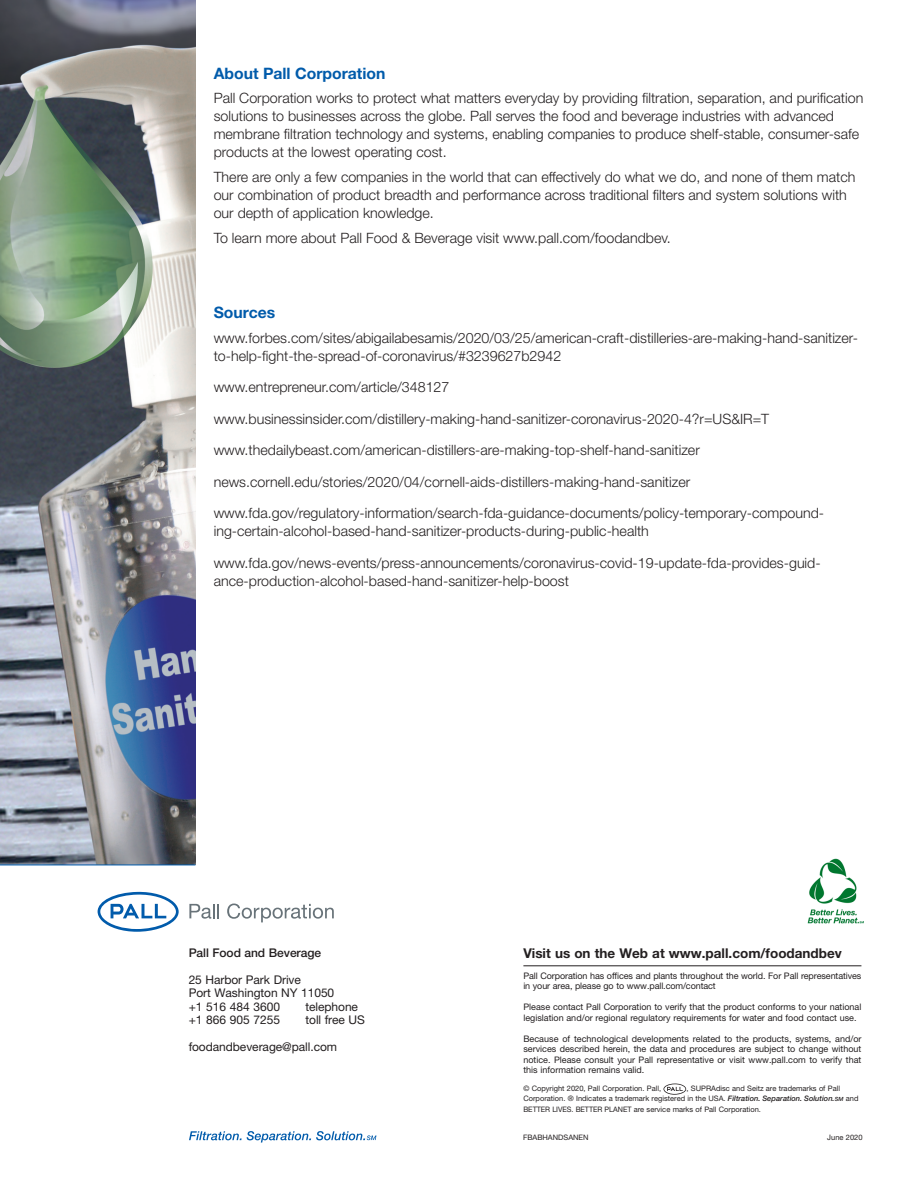
<style>
.page{position:relative;width:918px;height:1188px;background:#fff}
.page>*{position:absolute;margin:0;border:0;box-sizing:border-box;transform-origin:0 0}
.t1{font:700 15.75px "Helvetica Neue LT Std";color:#015bab}
.t2{font:300 14.25px/18px "Helvetica Neue LT Std";color:#231f20}
.t3{font:700 13.5px "Helvetica Neue LT Std";color:#231f20}
.Address_Block{font:12px "Helvetica Neue LT Std";letter-spacing:-.005em;color:#231f20}
.Address_Block-2{font:500 12px "Helvetica Neue LT Std";letter-spacing:-.005em;color:#231f20}
.t4{font:9px/10.5px "Helvetica Neue LT Std";color:#231f20}
.t5{font:7.5px/10.5px "Helvetica Neue LT Std";color:#231f20}
.s1{font-weight:500;font-style:italic}
.s2{font-weight:500;font-style:italic;font-size:5.7px}
</style>
<div class="page">
<img style="left:0;top:0;width:195px;height:865px">
<svg style="left:189px;top:1131px;width:187px;height:12px"></svg>
<hr style="left:523px;top:965px;width:338px;height:1px;background:#231f20">
<svg style="left:663px;top:1084px;width:23px;height:11px"></svg>
<svg style="left:189px;top:904px;width:30px;height:15px"></svg>
<svg style="left:227px;top:904px;width:107px;height:18px"></svg>
<svg style="left:98px;top:892px;width:81px;height:40px"></svg>
<hr style="left:0;top:865px;width:195px;height:1px;background:#015bab">
<img style="left:808px;top:859px;width:56px;height:64px">
<p class="t1" style="left:214px;top:63px;width:173px">About Pall Corporation</p>
<p class="t2" style="left:214px;top:89px;width:651px">Pall Corporation works to protect what matters everyday by providing filtration, separation, and purification solutions to businesses across the globe. Pall serves the food and beverage industries with advanced membrane filtration technology and systems, enabling companies to produce shelf-stable, consumer-safe products at the lowest operating cost.</p>
<p class="t2" style="left:214px;top:168px;width:643px">There are only a few companies in the world that can effectively do what we do, and none of them match our combination of product breadth and performance across traditional filters and system solutions with our depth of application knowledge.</p>
<p class="t2" style="left:214px;top:229px;width:459px">To learn more about Pall Food &amp; Beverage visit www.pall.com/foodandbev.</p>
<p class="t1" style="left:214px;top:303px;width:63px">Sources</p>
<p class="t2" style="left:214px;top:328px;width:646px">www.forbes.com/sites/abigailabesamis/2020/03/25/american-craft-distilleries-are-making-hand-sanitizer&shy;to-help-fight-the-spread-of-coronavirus/#3239627b2942</p>
<p class="t2" style="left:214px;top:378px;width:237px">www.entrepreneur.com/article/348127</p>
<p class="t2" style="left:214px;top:409px;width:557px">www.businessinsider.com/distillery-making-hand-sanitizer-coronavirus-2020-4?r=US&amp;IR=T</p>
<p class="t2" style="left:214px;top:441px;width:488px">www.thedailybeast.com/american-distillers-are-making-top-shelf-hand-sanitizer</p>
<p class="t2" style="left:214px;top:472px;width:478px">news.cornell.edu/stories/2020/04/cornell-aids-distillers-making-hand-sanitizer</p>
<p class="t2" style="left:214px;top:504px;width:612px">www.fda.gov/regulatory-information/search-fda-guidance-documents/policy-temporary-compound&shy;ing-certain-alcohol-based-hand-sanitizer-products-during-public-health</p>
<p class="t2" style="left:214px;top:553px;width:609px">www.fda.gov/news-events/press-announcements/coronavirus-covid-19-update-fda-provides-guid&shy;ance-production-alcohol-based-hand-sanitizer-help-boost</p>
<p class="Address_Block-2" style="left:189px;top:945px;width:134px">Pall Food and Beverage</p>
<p class="Address_Block" style="left:189px;top:972px;width:114px">25 Harbor Park Drive</p>
<p class="Address_Block" style="left:189px;top:986px;width:147px">Port Washington NY 11050</p>
<p class="Address_Block" style="left:189px;top:999px;width:93px">+1 516 484 3600</p>
<p class="Address_Block" style="left:305px;top:999px;width:54px">telephone</p>
<p class="Address_Block" style="left:189px;top:1013px;width:93px">+1 866 905 7255</p>
<p class="Address_Block" style="left:305px;top:1013px;width:61px">toll free US</p>
<p class="Address_Block" style="left:189px;top:1040px;width:150px">foodandbeverage@pall.com</p>
<p class="t3" style="left:523px;top:944px;width:320px">Visit us on the Web at www.pall.com/foodandbev</p>
<p class="t4" style="left:523px;top:970px;width:340px">Pall Corporation has offices and plants throughout the world. For Pall representatives in your area, please go to www.pall.com/contact</p>
<p class="t4" style="left:523px;top:1002px;width:340px">Please contact Pall Corporation to verify that the product conforms to your national legislation and/or regional regulatory requirements for water and food contact use.</p>
<p class="t4" style="left:523px;top:1033px;width:340px;text-align:justify">Because of technological developments related to the products, systems, and/or services described herein, the data and procedures are subject to change without notice. Please consult your Pall representative or visit www.pall.com to verify that this information remains valid.</p>
<p class="t5" style="left:523px;top:1083px;width:139px">© Copyright 2020, Pall Corporation. Pall,</p>
<p class="t5" style="left:523px;top:1083px;width:337px;text-indent:163px">, SUPRAdisc and Seitz are trademarks of Pall<br>Corporation. ® Indicates a trademark registered in the USA. <span class="s1">Filtration. Separation. Solution.</span><span class="s2">SM</span> and<br>BETTER LIVES. BETTER PLANET are service marks of Pall Corporation.</p>
<p class="t5" style="left:523px;top:1132px;width:67px">FBABHANDSANEN</p>
<p class="t5" style="left:827px;top:1132px;width:37px">June 2020</p>
</div>
